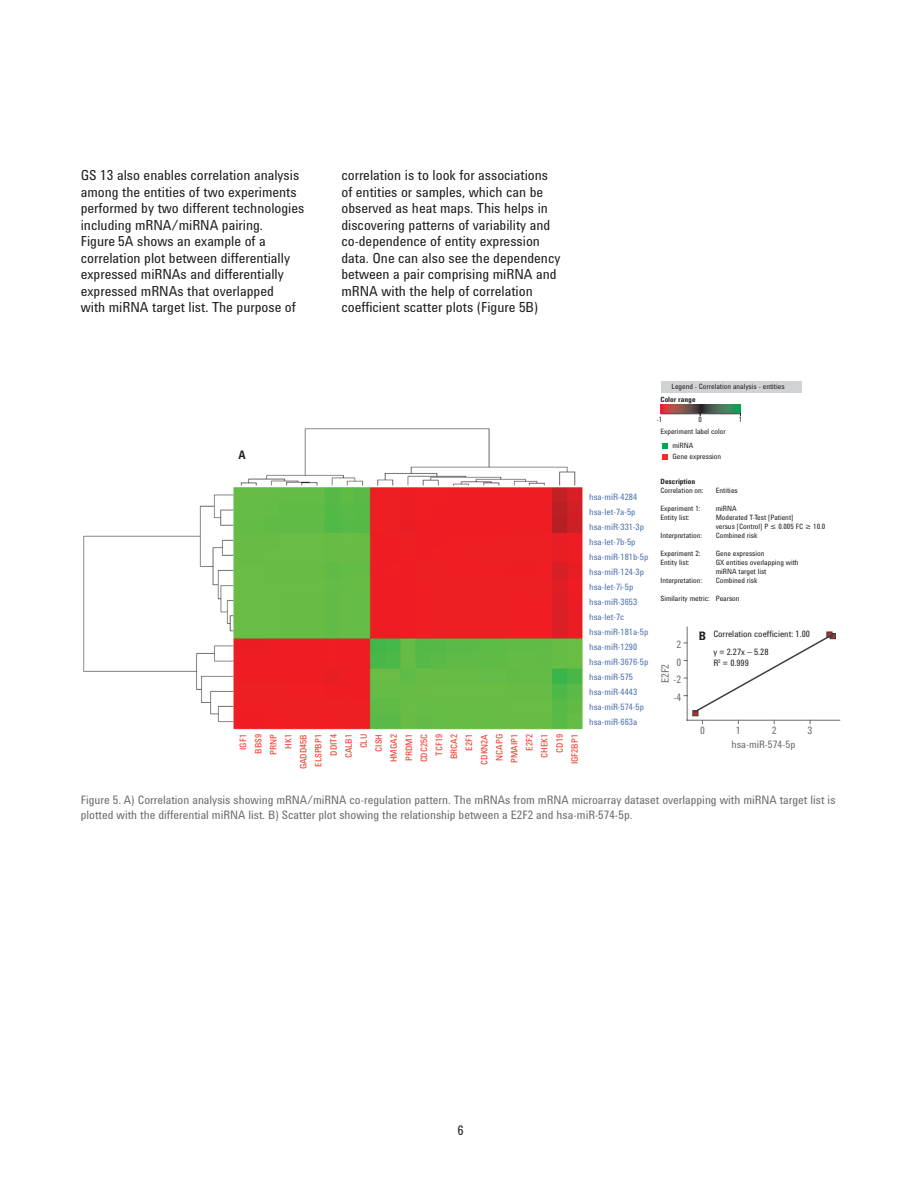
<style>
.page{position:relative;width:918px;height:1188px;background:#fff}
.page>*{position:absolute;margin:0;border:0;box-sizing:border-box;transform-origin:0 0}
.Body_copy{font:14.25px/16.5px "Agilent Condensed CFF";color:#231f20}
.t1{font:13.5px "Agilent Condensed CFF";color:#231f20}
.t2{font:12px/15px "Agilent Condensed CFF";color:#6c6d70}
.t3{font:700 12px "Agilent Condensed CFF";color:#231f20}
.t4{font:10.5px "Agilent Condensed CFF";color:#6c6d70}
.t5{font:9px/15px "Agilent Condensed CFF";color:#5072ae}
.t6{font:9px/15px "Agilent Condensed CFF";color:#ef3122;text-align:right}
.t7{font:9px/18px "Agilent Condensed CFF";color:#231f20}
.t8{font:7.5px/9px "Agilent Condensed CFF";color:#231f20}
.s1{font-weight:700}
</style>
<div class="page">
<img style="left:83px;top:428px;width:500px;height:302px">
<div style="left:661px;top:381px;width:141px;height:12px;background:#d1d2d4"></div>
<hr style="left:661px;top:413px;width:80px;height:1px;background:#231f20">
<svg style="left:661px;top:405px;width:80px;height:7px"></svg>
<hr style="left:687px;top:627px;width:1px;height:93px;background:#6c6d70">
<hr style="left:687px;top:720px;width:153px;height:1px;background:#6c6d70">
<svg style="left:662px;top:443px;width:6px;height:17px"></svg>
<svg style="left:693px;top:631px;width:143px;height:93px"></svg>
<p class="Body_copy" style="left:81px;top:166px;width:225px">GS 13 also enables correlation analysis among the entities of two experiments performed by two different technologies including mRNA/miRNA pairing.<br>Figure 5A shows an example of a correlation plot between differentially expressed miRNAs and differentially expressed mRNAs that overlapped<br>with miRNA target list. The purpose of</p>
<p class="Body_copy" style="left:341px;top:166px;width:220px">correlation is to look for associations of entities or samples, which can be observed as heat maps. This helps in discovering patterns of variability and co-dependence of entity expression data. One can also see the dependency between a pair comprising miRNA and mRNA with the help of correlation coefficient scatter plots (Figure 5B)</p>
<p class="t8" style="left:660px;top:380px;width:126px;line-height:12.5px;text-indent:11px">Legend - Correlation analysis - entities<br><span class="s1">Color range</span></p>
<p class="t8" style="left:660px;top:427px;width:67px">Experiment label color</p>
<p class="t8" style="left:657px;top:415px;width:7px">-1</p>
<p class="t8" style="left:698px;top:415px;width:5px">0</p>
<p class="t8" style="left:739px;top:415px;width:5px">1</p>
<p class="t8" style="left:672px;top:441px;width:22px">miRNA</p>
<p class="t3" style="left:239px;top:446px;width:9px">A</p>
<p class="t8" style="left:672px;top:452px;width:50px">Gene expression</p>
<p class="t6" style="left:235px;top:769px;width:37px;rotate:-90deg">IGF1<br>BBS9<br>PRNP<br>HK1<br>GADD45B<br>ELSPBP1<br>DDIT4<br>CALB1<br>CLU<br>CISH<br>HMGA2<br>PRDM1<br>CDC25C<br>TCF19<br>BRCA2<br>E2F1<br>CDKN2A<br>NCAPG<br>PMAIP1<br>E2F2<br>CHEK1<br>CD19<br>IGF2BP1</p>
<p class="t5" style="left:589px;top:489px;width:61px">hsa-miR-4284 hsa-let-7a-5p hsa-miR-331-3p hsa-let-7b-5p hsa-miR-181b-5p hsa-miR-124-3p hsa-let-7i-5p hsa-miR-3653 hsa-let-7c hsa-miR-181a-5p hsa-miR-1290 hsa-miR-3676-5p hsa-miR-575 hsa-miR-4443 hsa-miR-574-5p hsa-miR-663a</p>
<p class="t8" style="left:660px;top:477px;width:45px"><span class="s1">Description<br></span>Correlation on:</p>
<p class="t8" style="left:716px;top:486px;width:24px">Entities</p>
<p class="t8" style="left:660px;top:504px;width:41px">Experiment 1:</p>
<p class="t8" style="left:716px;top:504px;width:22px">miRNA</p>
<p class="t8" style="left:660px;top:513px;width:31px">Entity list:</p>
<p class="t8" style="left:716px;top:513px;width:79px">Moderated T-Test [Patient] versus [Control] P</p>
<p class="t8" style="left:778px;top:522px;width:48px">0.005 FC ○ 10.0</p>
<p class="t8" style="left:660px;top:531px;width:43px">Interpretation:</p>
<p class="t8" style="left:716px;top:531px;width:43px">Combined risk</p>
<p class="t8" style="left:660px;top:549px;width:41px">Experiment 2:</p>
<p class="t8" style="left:716px;top:549px;width:50px">Gene expression</p>
<p class="t8" style="left:660px;top:558px;width:31px">Entity list:</p>
<p class="t8" style="left:716px;top:558px;width:84px">GX entities overlapping with miRNA target list</p>
<p class="t8" style="left:660px;top:576px;width:43px">Interpretation:</p>
<p class="t8" style="left:716px;top:576px;width:43px">Combined risk</p>
<p class="t8" style="left:660px;top:594px;width:81px">Similarity metric: Pearson</p>
<p class="t4" style="left:677px;top:637px;width:6px">2</p>
<p class="t4" style="left:677px;top:654px;width:6px">0</p>
<p class="t4" style="left:657px;top:683px;width:21px;rotate:-90deg">E2F2</p>
<p class="t4" style="left:674px;top:672px;width:9px">-2</p>
<p class="t4" style="left:674px;top:689px;width:9px">-4</p>
<p class="t7" style="left:713px;top:625px;width:98px">Correlation coefficient: 1.00 y = 2.27x – 5.28</p>
<p class="t7" style="left:713px;top:653px;width:37px">R<sup>2</sup> = 0.999</p>
<p class="t3" style="left:699px;top:626px;width:9px">B</p>
<p class="t4" style="left:700px;top:723px;width:6px">0</p>
<p class="t4" style="left:736px;top:723px;width:6px">1</p>
<p class="t4" style="left:772px;top:723px;width:6px">2</p>
<p class="t4" style="left:808px;top:723px;width:6px">3</p>
<p class="t4" style="left:731px;top:737px;width:66px">hsa-miR-574-5p</p>
<p class="t2" style="left:81px;top:792px;width:756px">Figure 5. A) Correlation analysis showing mRNA/miRNA co-regulation pattern. The mRNAs from mRNA microarray dataset overlapping with miRNA target list is plotted with the differential miRNA list. B) Scatter plot showing the relationship between a E2F2 and hsa-miR-574-5p.</p>
<p class="t1" style="left:457px;top:1120px;width:8px">6</p>
</div>
